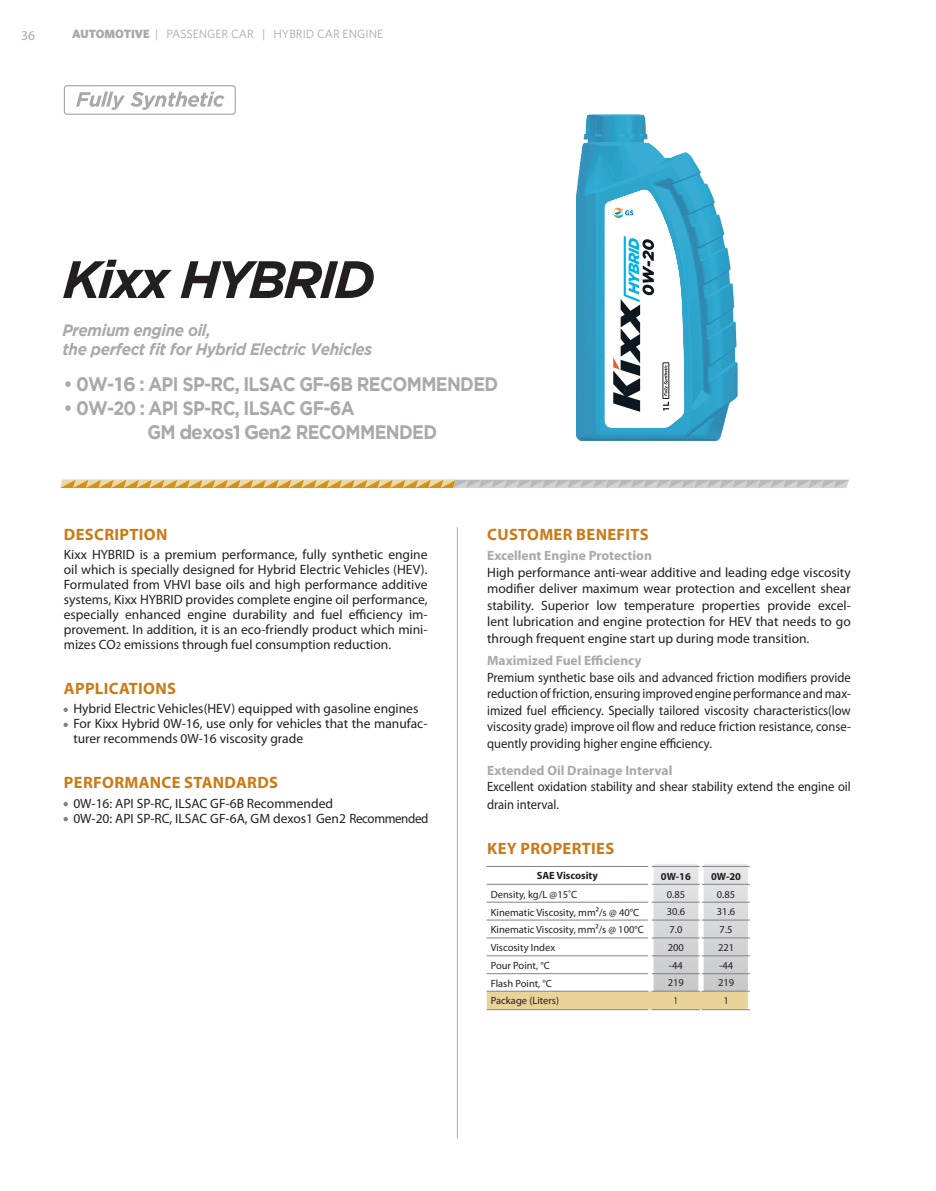
<style>
.page{position:relative;width:936px;height:1191px;background:#fff}
.page>*{position:absolute;margin:0;border:0;box-sizing:border-box;transform-origin:0 0}
.t1{font:italic 700 52.5px "Gotham";letter-spacing:-.05em;color:#231f20}
.t2{font:700 19.5px "Gotham";letter-spacing:-.035em;color:#a8a9ad;scale:.9 1}
.t3{font:700 16.5px "Myriad Pro";letter-spacing:.02em;color:#cb7a16}
.t4{font:italic 700 16.5px "Gotham";letter-spacing:-.025em;color:#a8a9ad;scale:.93 1}
.t5{font:13.5px/15px "Myriad Pro";color:#231f20;text-align:justify}
.t6{font:13.5px/16.5px "Myriad Pro";color:#231f20;text-align:justify;scale:.93 1}
.t7{font:700 13.5px "Myriad Pro";color:#a8a9ad}
.t8{font:13.5px "Myriad Pro";color:#a8a9ad}
.t9{font:12px "Whitney";color:#a8a9ad}
.t10{font:10.5px "Myriad Pro";color:#231f20}
.t11{font:700 10.5px "Myriad Pro";color:#231f20}
.t12{font:10.5px "Myriad Pro";color:#231f20;scale:.9 1}
.t13{font:10.5px "Myriad Pro";color:#231f20;scale:.75 1}
.s1{font-weight:900}
.s2{font-size:10.5px}
.s3{color:#808285}
</style>
<div class="page">
<hr style="left:457px;top:527px;width:1px;height:611px;background:#a8a9ad">
<svg style="left:76px;top:92px;width:148px;height:18px"></svg>
<div style="left:64px;top:85px;width:172px;height:30px;border:1px solid #a8a9ad;border-radius:3px"></div>
<svg style="left:60px;top:480px;width:789px;height:8px"></svg>
<img style="left:576px;top:115px;width:161px;height:325px">
<svg style="left:604px;top:190px;width:80px;height:237px"></svg>
<div style="left:486px;top:991px;width:261px;height:18px;background:#e9d399;border-radius:2px"></div>
<hr style="left:486px;top:884px;width:162px;height:1px;background:#808285">
<hr style="left:486px;top:866px;width:162px;height:1px;background:#808285">
<hr style="left:486px;top:901px;width:162px;height:1px;background:#808285">
<hr style="left:486px;top:919px;width:162px;height:1px;background:#808285">
<hr style="left:486px;top:937px;width:162px;height:1px;background:#808285">
<hr style="left:486px;top:955px;width:162px;height:1px;background:#808285">
<svg style="left:653px;top:864px;width:94px;height:127px"></svg>
<hr style="left:701px;top:884px;width:48px;height:1px;background:#808285">
<hr style="left:701px;top:866px;width:48px;height:1px;background:#808285">
<hr style="left:701px;top:901px;width:48px;height:1px;background:#808285">
<hr style="left:701px;top:919px;width:48px;height:1px;background:#808285">
<hr style="left:701px;top:937px;width:48px;height:1px;background:#808285">
<hr style="left:701px;top:955px;width:48px;height:1px;background:#808285">
<hr style="left:651px;top:884px;width:48px;height:1px;background:#808285">
<hr style="left:651px;top:866px;width:48px;height:1px;background:#808285">
<hr style="left:651px;top:901px;width:48px;height:1px;background:#808285">
<hr style="left:651px;top:919px;width:48px;height:1px;background:#808285">
<hr style="left:651px;top:937px;width:48px;height:1px;background:#808285">
<hr style="left:651px;top:955px;width:48px;height:1px;background:#808285">
<hr style="left:486px;top:973px;width:162px;height:1px;background:#808285">
<hr style="left:486px;top:990px;width:162px;height:1px;background:#808285">
<hr style="left:486px;top:1009px;width:162px;height:1px;background:#808285">
<hr style="left:701px;top:973px;width:48px;height:1px;background:#808285">
<hr style="left:701px;top:990px;width:48px;height:1px;background:#808285">
<hr style="left:701px;top:1009px;width:48px;height:1px;background:#808285">
<hr style="left:651px;top:973px;width:48px;height:1px;background:#808285">
<hr style="left:651px;top:990px;width:48px;height:1px;background:#808285">
<hr style="left:651px;top:1009px;width:48px;height:1px;background:#808285">
<p class="t8" style="left:21px;top:27px;width:15px">36</p>
<p class="t9" style="left:72px;top:27px;width:312px"><span class="s1">AUTOMOTIVE</span> | PASSENGER CAR | HYBRID CAR ENGINE</p>
<p class="t1" style="left:63px;top:249px;width:314px">Kixx HYBRID</p>
<p class="t4" style="left:63px;top:320px;width:161px">Premium engine oil,</p>
<p class="t4" style="left:63px;top:340px;width:334px">the perfect fit for Hybrid Electric Vehicles</p>
<p class="t2" style="left:64px;top:373px;width:484px">• 0W- 1 6 : API SP-RC, ILSAC GF-6B RECOMMENDED</p>
<p class="t2" style="left:64px;top:397px;width:324px">• 0W-20 : API SP-RC, ILSAC GF-6A</p>
<p class="t2" style="left:147px;top:421px;width:323px">GM dexos1 Gen2 RECOMMENDED</p>
<p class="t3" style="left:64px;top:523px;width:105px">DESCRIPTION</p>
<p class="t5" style="left:64px;top:547px;width:365px">Kixx HYBRID is a premium performance, fully synthetic engine oil which is specially designed for Hybrid Electric Vehicles (HEV).<br>Formulated from VHVI base oils and high performance additive systems, Kixx HYBRID provides complete engine oil performance, especially enhanced engine durability and fuel efficiency im&shy;provement. In addition, it is an eco-friendly product which mini&shy;mizes CO<span class="s2">2</span> emissions through fuel consumption reduction.</p>
<p class="t3" style="left:64px;top:678px;width:114px">APPLICATIONS</p>
<p class="t5" style="left:64px;top:701px;width:356px"><span class="s3">•</span> Hybrid Electric Vehicles(HEV) equipped with gasoline engines</p>
<p class="t5" style="left:73px;top:716px;width:356px;text-indent:-10px"><span class="s3">•</span> For Kixx Hybrid 0W-16, use only for vehicles that the manufac&shy;turer recommends 0W-16 viscosity grade</p>
<p class="t3" style="left:64px;top:772px;width:216px">PERFORMANCE STANDARDS</p>
<p class="t5" style="left:64px;top:795px;width:271px"><span class="s3">•</span> 0W-16: API SP-RC, ILSAC GF-6B Recommended</p>
<p class="t5" style="left:64px;top:810px;width:366px"><span class="s3">•</span> 0W-20: API SP-RC, ILSAC GF-6A, GM dexos1 Gen2 Recommended</p>
<p class="t3" style="left:487px;top:523px;width:163px">CUSTOMER BENEFITS</p>
<p class="t7" style="left:487px;top:547px;width:166px">Excellent Engine Protection</p>
<p class="t5" style="left:487px;top:564px;width:365px;line-height:16.5px">High performance anti-wear additive and leading edge viscosity modifier deliver maximum wear protection and excellent shear stability. Superior low temperature properties provide excel&shy;lent lubrication and engine protection for HEV that needs to go through frequent engine start up during mode transition.</p>
<p class="t7" style="left:487px;top:652px;width:156px">Maximized Fuel Efficiency</p>
<p class="t6" style="left:487px;top:669px;width:392px">Premium synthetic base oils and advanced friction modifiers provide reduction of friction, ensuring improved engine performance and max&shy;imized fuel efficiency. Specially tailored viscosity characteristics(low viscosity grade) improve oil flow and reduce friction resistance, conse&shy;quently providing higher engine efficiency.</p>
<p class="t7" style="left:487px;top:761px;width:187px">Extended Oil Drainage Interval</p>
<p class="t6" style="left:487px;top:777px;width:392px;line-height:18px">Excellent oxidation stability and shear stability extend the engine oil drain interval.</p>
<p class="t3" style="left:487px;top:838px;width:128px">KEY PROPERTIES</p>
<p class="t11" style="left:536px;top:868px;width:63px">SAE Viscosity</p>
<p class="t10" style="left:490px;top:888px;width:88px">Density, kg/L @15˚C</p>
<p class="t10" style="left:490px;top:905px;width:150px">Kinematic Viscosity, mm²/s @ 40°C</p>
<p class="t10" style="left:490px;top:923px;width:155px">Kinematic Viscosity, mm²/s @ 100°C</p>
<p class="t10" style="left:490px;top:941px;width:66px">Viscosity Index</p>
<p class="t10" style="left:490px;top:959px;width:61px">Pour Point, °C</p>
<p class="t10" style="left:490px;top:976px;width:63px">Flash Point, °C</p>
<p class="t10" style="left:490px;top:994px;width:70px">Package (Liters)</p>
<p class="t11" style="left:661px;top:869px;width:31px">0W-16</p>
<p class="t10" style="left:666px;top:887px;width:20px">0.85</p>
<p class="t10" style="left:666px;top:905px;width:20px">30.6</p>
<p class="t10" style="left:669px;top:923px;width:14px">7.0</p>
<p class="t10" style="left:667px;top:941px;width:18px">200</p>
<p class="t10" style="left:669px;top:958px;width:15px">-44</p>
<p class="t10" style="left:667px;top:976px;width:18px">219</p>
<p class="t13" style="left:674px;top:994px;width:7px">1</p>
<p class="t11" style="left:711px;top:869px;width:31px">0W-20</p>
<p class="t10" style="left:717px;top:887px;width:20px">0.85</p>
<p class="t10" style="left:717px;top:905px;width:20px">31.6</p>
<p class="t10" style="left:719px;top:923px;width:14px">7.5</p>
<p class="t10" style="left:718px;top:941px;width:18px">221</p>
<p class="t10" style="left:719px;top:958px;width:15px">-44</p>
<p class="t10" style="left:718px;top:976px;width:18px">219</p>
<p class="t12" style="left:723px;top:994px;width:7px">1</p>
</div>
